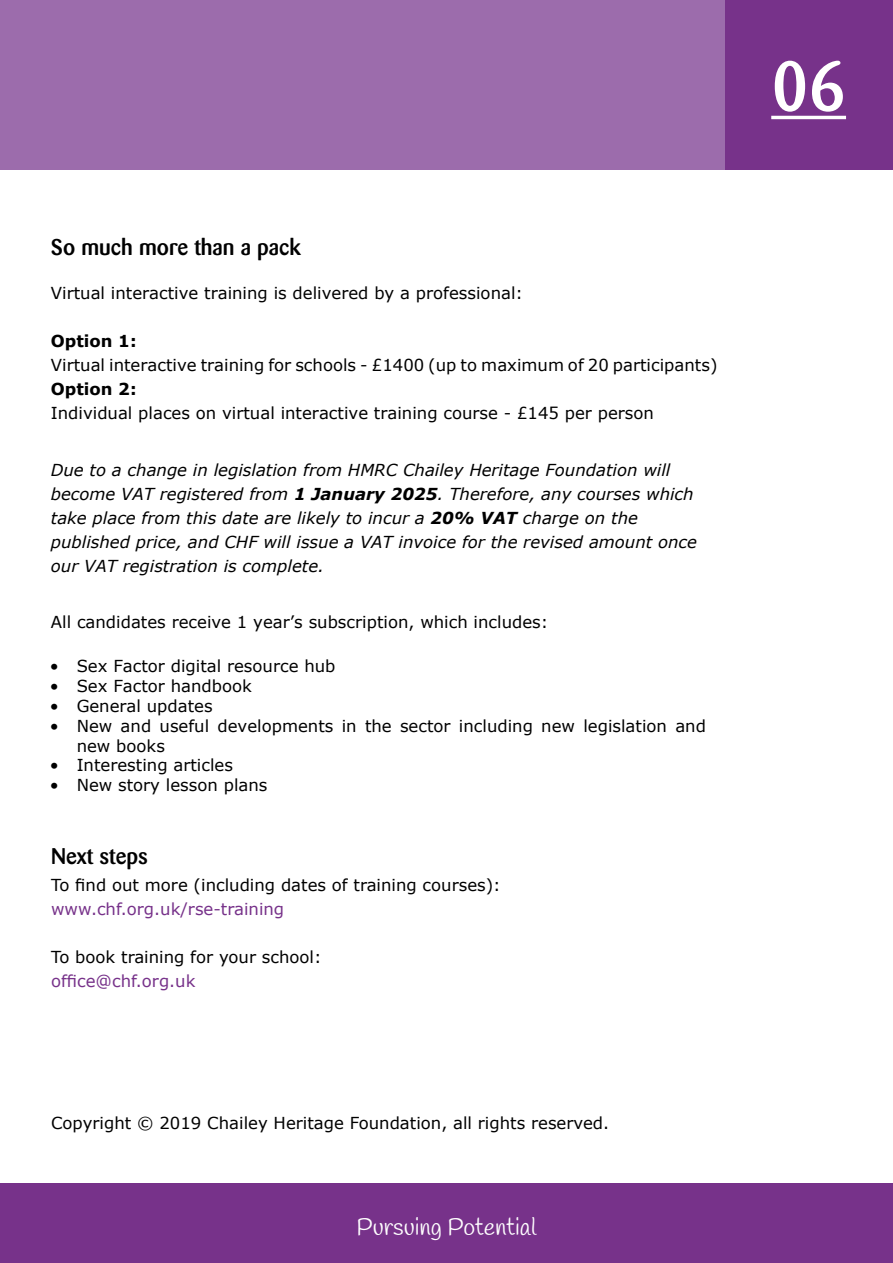
<style>
.page{position:relative;width:893px;height:1263px;background:#fff}
.page>*{position:absolute;margin:0;border:0;box-sizing:border-box;transform-origin:0 0}
.t1{font:500 69px "Barmeno";color:#fff}
.t2{font:24px "Handlee";color:#fff}
.t3{font:500 22.5px "Barmeno";color:#000}
.t4{font:16.5px/19.8px "Verdana";color:#000}
.t5{font:italic 16.5px/24px "Verdana";color:#000}
.t6{font:16.5px "Verdana";color:#77328a}
.t7{font:700 16.5px "Verdana";color:#000}
.s1{font-weight:700}
</style>
<div class="page">
<div style="left:724px;top:0;width:169px;height:169px;background:#77328a"></div>
<hr style="left:771px;top:116px;width:75px;height:3px;background:#fff">
<div style="left:0;top:1184px;width:893px;height:79px;background:#77328a"></div>
<div style="left:0;top:0;width:724px;height:169px;background:#9c6cac"></div>
<h3 class="t3" style="left:51px;top:234px;width:251px">So much more than a pack</h3>
<p class="t4" style="left:51px;top:283px;width:474px">Virtual interactive training is delivered by a professional:</p>
<p class="t7" style="left:51px;top:330px;width:87px">Option 1:</p>
<p class="t4" style="left:51px;top:355px;width:668px">Virtual interactive training for schools - £1400 (up to maximum of 20 participants)</p>
<p class="t7" style="left:51px;top:378px;width:87px">Option 2:</p>
<p class="t4" style="left:51px;top:403px;width:605px">Individual places on virtual interactive training course - £145 per person</p>
<p class="t5" style="left:51px;top:458px;width:648px">Due to a change in legislation from HMRC Chailey Heritage Foundation will become VAT registered from <span class="s1">1 January 2025</span>. Therefore, any courses which take place from this date are likely to incur a <span class="s1">20% VAT</span> charge on the published price, and CHF will issue a VAT invoice for the revised amount once our VAT registration is complete.</p>
<p class="t4" style="left:51px;top:613px;width:499px">All candidates receive 1 year’s subscription, which includes:</p>
<p class="t4" style="left:50px;top:657px;width:287px">• Sex Factor digital resource hub</p>
<p class="t4" style="left:50px;top:676px;width:204px">• Sex Factor handbook</p>
<p class="t4" style="left:50px;top:696px;width:165px">• General updates</p>
<p class="t4" style="left:77px;top:716px;width:631px;text-indent:-27px">• New and useful developments in the sector including new legislation and new books</p>
<p class="t4" style="left:50px;top:756px;width:185px">• Interesting articles</p>
<p class="t4" style="left:50px;top:775px;width:219px">• New story lesson plans</p>
<h3 class="t3" style="left:51px;top:843px;width:99px">Next steps</h3>
<p class="t4" style="left:51px;top:875px;width:451px">To find out more (including dates of training courses):</p>
<p class="t6" style="left:51px;top:899px;width:235px">www.chf.org.uk/rse-training</p>
<p class="t4" style="left:51px;top:948px;width:272px">To book training for your school:</p>
<p class="t6" style="left:51px;top:971px;width:146px">office@chf.org.uk</p>
<p class="t4" style="left:51px;top:1113px;width:560px">Copyright © 2019 Chailey Heritage Foundation, all rights reserved.</p>
<h2 class="t2" style="left:357px;top:1212px;width:181px">Pursuing Potential</h2>
<h1 class="t1" style="left:771px;top:46px;width:76px">06</h1>
</div>
